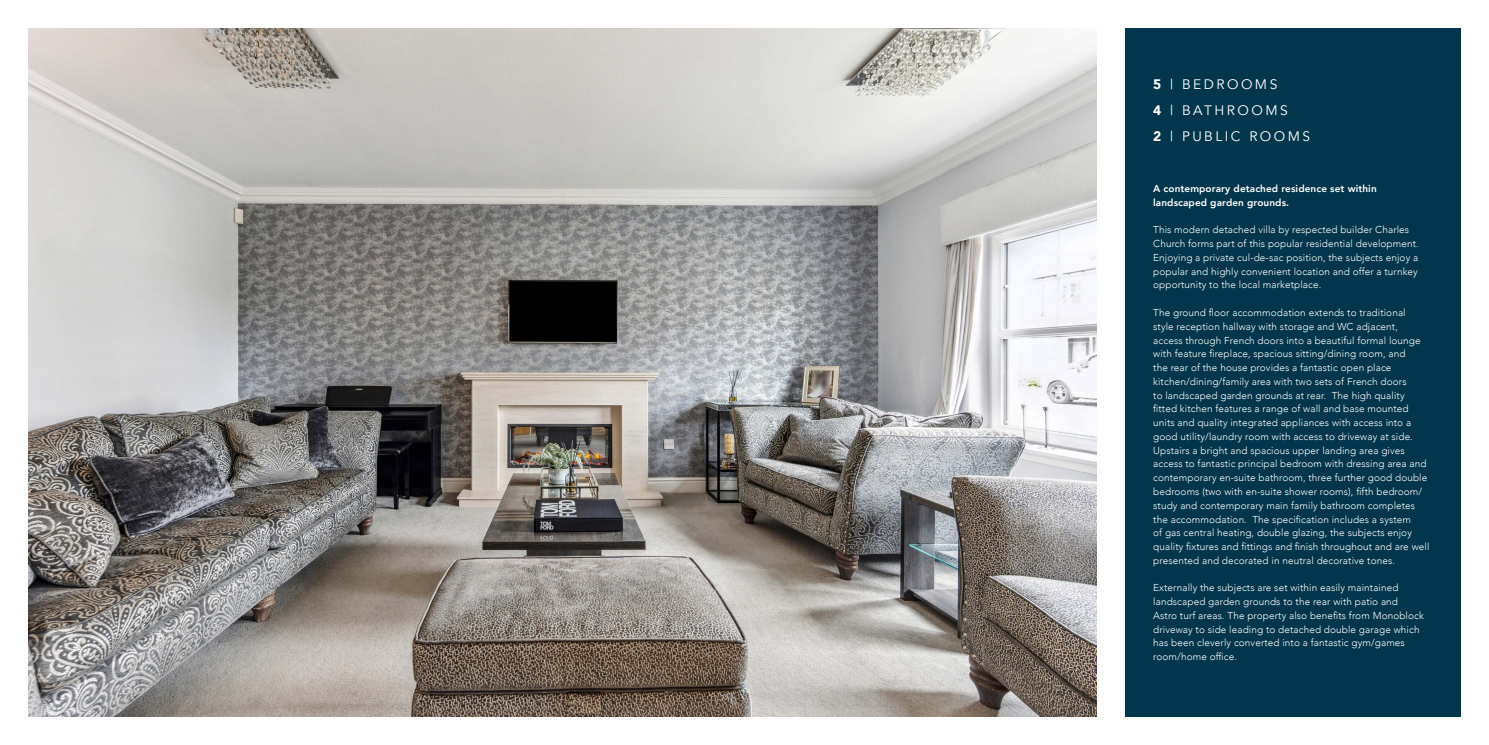
<style>
.page{position:relative;width:1489px;height:745px;background:#fff}
.page>*{position:absolute;margin:0;border:0;box-sizing:border-box;transform-origin:0 0}
.t1{font:13.75px/26.2px "Avenir";letter-spacing:.18em;color:#fff}
.t2{font:300 10px/13.8px "Avenir";letter-spacing:.01em;color:#fff}
.t3{font:800 10px/13.8px "Avenir";letter-spacing:.01em;color:#fff}
.s1{font-weight:900}
</style>
<div class="page">
<div style="left:28px;top:28px;width:1432px;height:688px;background:#01364d"></div>
<div style="left:1096px;top:0;width:28px;height:744px;background:#fff"></div>
<img style="left:28px;top:28px;width:1068px;height:688px">
<h1 class="t1" style="left:1153px;top:71px;width:158px"><span class="s1">5</span> | BEDROOMS<br><span class="s1">4</span> | BATHROOMS<br><span class="s1">2</span> | PUBLIC ROOMS</h1>
<p class="t3" style="left:1153px;top:182px;width:225px">A contemporary detached residence set within landscaped garden grounds.</p>
<p class="t2" style="left:1153px;top:223px;width:267px">This modern detached villa by respected builder Charles Church forms part of this popular residential development.<br>Enjoying a private cul-de-sac position, the subjects enjoy a popular and highly convenient location and offer a turnkey opportunity to the local marketplace.</p>
<p class="t2" style="left:1153px;top:305px;width:278px">The ground floor accommodation extends to traditional<br>style reception hallway with storage and WC adjacent, access through French doors into a beautiful formal lounge with feature fireplace, spacious sitting/dining room, and<br>the rear of the house provides a fantastic open place kitchen/dining/family area with two sets of French doors<br>to landscaped garden grounds at rear. The high quality fitted kitchen features a range of wall and base mounted units and quality integrated appliances with access into a good utility/laundry room with access to driveway at side.<br>Upstairs a bright and spacious upper landing area gives access to fantastic principal bedroom with dressing area and contemporary en-suite bathroom, three further good double bedrooms (two with en-suite shower rooms), fifth bedroom/ study and contemporary main family bathroom completes the accommodation. The specification includes a system<br>of gas central heating, double glazing, the subjects enjoy quality fixtures and fittings and finish throughout and are well presented and decorated in neutral decorative tones.</p>
<p class="t2" style="left:1153px;top:580px;width:272px">Externally the subjects are set within easily maintained landscaped garden grounds to the rear with patio and Astro turf areas. The property also benefits from Monoblock driveway to side leading to detached double garage which has been cleverly converted into a fantastic gym/games room/home office.</p>
</div>
